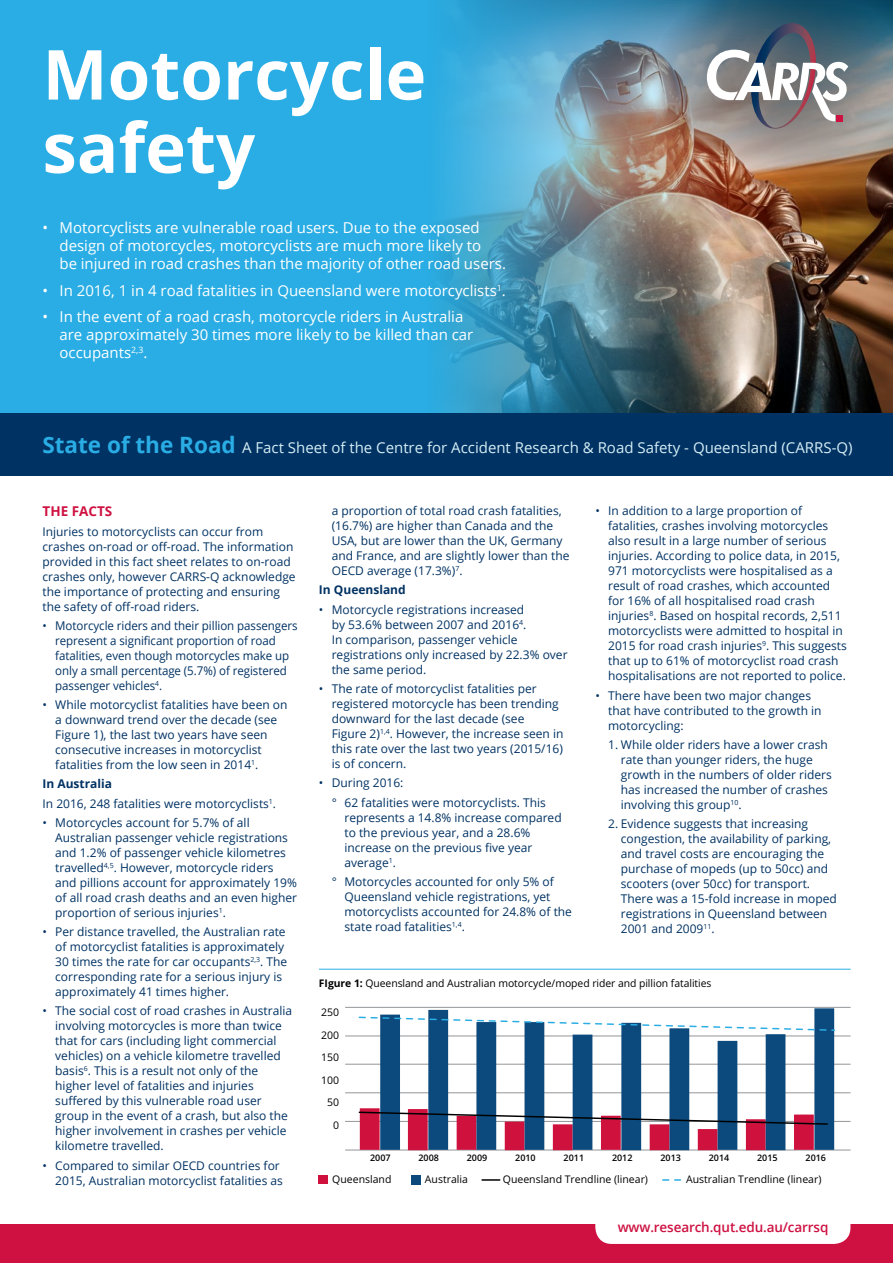
<style>
.page{position:relative;width:893px;height:1263px;background:#fff}
.page>*{position:absolute;margin:0;border:0;box-sizing:border-box;transform-origin:0 0}
.t1{font:700 69px/73.3px "Open Sans";color:#fff}
.t2{font:15px/18px "Open Sans";color:#fff}
.t3{font:15px "Open Sans";color:#d5eef6}
.t4{font:600 13.5px "Open Sans";letter-spacing:-.01em;color:#ce1141}
.t5{font:700 13.5px "Open Sans";color:#ce1141}
.t6{font:12px/15px "Open Sans";color:#003263}
.t7{font:12px/15px "Open Sans";color:#003263;scale:.96 1}
.t8{font:700 12px "Open Sans";color:#003263}
.t9{font:10.5px/22.5px "Open Sans";color:#000101;text-align:right}
.t10{font:600 9px "Open Sans";color:#000101}
.s1{font-weight:700;font-size:22.5px;color:#29ade4}
.s2{font-weight:700}
</style>
<div class="page">
<div style="left:0;top:1225px;width:893px;height:38px;background:#ce1141"></div>
<div style="left:595px;top:1208px;width:255px;height:36px;background:#fff;border-radius:16px"></div>
<div style="left:0;top:412px;width:893px;height:64px;background:#003263"></div>
<hr style="left:345px;top:1121px;width:505px;height:1px;background:#939598">
<hr style="left:345px;top:1092px;width:505px;height:1px;background:#939598">
<hr style="left:345px;top:1064px;width:505px;height:1px;background:#939598">
<hr style="left:345px;top:1035px;width:505px;height:1px;background:#939598">
<hr style="left:345px;top:1007px;width:505px;height:1px;background:#939598">
<hr style="left:345px;top:1150px;width:505px;height:1px;background:#939598">
<div style="left:412px;top:1175px;width:9px;height:9px;background:#0c4a7d"></div>
<div style="left:319px;top:1175px;width:9px;height:9px;background:#ce123d"></div>
<svg style="left:482px;top:1179px;width:18px;height:2px"></svg>
<svg style="left:663px;top:1179px;width:17px;height:2px"></svg>
<svg style="left:380px;top:1008px;width:454px;height:142px"></svg>
<svg style="left:358px;top:1108px;width:471px;height:42px"></svg>
<svg style="left:358px;top:1016px;width:478px;height:16px"></svg>
<hr style="left:319px;top:969px;width:532px;height:1px;background:#29ade4">
<img style="left:0;top:0;width:893px;height:412px">
<img style="left:651px;top:0;width:242px;height:175px">
<h1 class="t1" style="left:43px;top:36px;width:385px">Motorcycle safety</h1>
<p class="t2" style="left:60px;top:218px;width:448px;text-indent:-17px">• Motorcyclists are vulnerable road users. Due to the exposed design of motorcycles, motorcyclists are much more likely to<br>be injured in road crashes than the majority of other road users.</p>
<p class="t2" style="left:43px;top:281px;width:465px">• In 2016, 1 in 4 road fatalities in Queensland were motorcyclists<sup>1</sup>.</p>
<p class="t2" style="left:60px;top:307px;width:415px;text-indent:-17px">• In the event of a road crash, motorcycle riders in Australia are approximately 30 times more likely to be killed than car occupants<sup>2,3</sup>.</p>
<p class="t3" style="left:42px;top:437px;width:812px"><span class="s1">State of the Road</span> A Fact Sheet of the Centre for Accident Research &amp; Road Safety - Queensland (CARRS-Q)</p>
<p class="t5" style="left:43px;top:502px;width:71px">THE FACTS</p>
<p class="t6" style="left:43px;top:523px;width:255px">Injuries to motorcyclists can occur from crashes on-road or off-road. The information provided in this fact sheet relates to on-road crashes only, however CARRS-Q acknowledge the importance of protecting and ensuring the safety of off-road riders.</p>
<p class="t7" style="left:55px;top:618px;width:254px;text-indent:-13px">• Motorcycle riders and their pillion passengers represent a significant proportion of road fatalities, even though motorcycles make up only a small percentage (5.7%) of registered passenger vehicles<sup>4</sup>.</p>
<p class="t6" style="left:55px;top:697px;width:234px;text-indent:-13px">• While motorcyclist fatalities have been on a downward trend over the decade (see Figure 1), the last two years have seen consecutive increases in motorcyclist fatalities from the low seen in 2014<sup>1</sup>.</p>
<p class="t6" style="left:43px;top:774px;width:235px;line-height:19.2px"><span class="s2">In Australia<br></span>In 2016, 248 fatalities were motorcyclists<sup>1</sup>.</p>
<p class="t6" style="left:55px;top:815px;width:243px;text-indent:-13px">• Motorcycles account for 5.7% of all Australian passenger vehicle registrations and 1.2% of passenger vehicle kilometres travelled<sup>4,5</sup>. However, motorcycle riders and pillions account for approximately 19% of all road crash deaths and an even higher proportion of serious injuries<sup>1</sup>.</p>
<p class="t6" style="left:55px;top:924px;width:233px;text-indent:-13px">• Per distance travelled, the Australian rate of motorcyclist fatalities is approximately 30 times the rate for car occupants<sup>2,3</sup>. The corresponding rate for a serious injury is approximately 41 times higher.</p>
<p class="t6" style="left:55px;top:1003px;width:238px;text-indent:-13px">• The social cost of road crashes in Australia involving motorcycles is more than twice that for cars (including light commercial vehicles) on a vehicle kilometre travelled basis<sup>6</sup>. This is a result not only of the higher level of fatalities and injuries suffered by this vulnerable road user group in the event of a crash, but also the higher involvement in crashes per vehicle kilometre travelled.</p>
<p class="t6" style="left:43px;top:1157px;width:242px;text-align:right">• Compared to similar OECD countries for<br>2015, Australian motorcyclist fatalities as</p>
<p class="t6" style="left:332px;top:503px;width:239px">a proportion of total road crash fatalities, (16.7%) are higher than Canada and the USA, but are lower than the UK, Germany and France, and are slightly lower than the OECD average (17.3%)<sup>7</sup>.</p>
<p class="t8" style="left:319px;top:582px;width:88px">In Queensland</p>
<p class="t6" style="left:332px;top:602px;width:237px;text-indent:-13px">• Motorcycle registrations increased<br>by 53.6% between 2007 and 2016<sup>4</sup>.<br>In comparison, passenger vehicle registrations only increased by 22.3% over the same period.</p>
<p class="t6" style="left:332px;top:681px;width:233px;text-indent:-13px">• The rate of motorcyclist fatalities per registered motorcycle has been trending downward for the last decade (see<br>Figure 2)<sup>1,4</sup>. However, the increase seen in this rate over the last two years (2015/16) is of concern.</p>
<p class="t6" style="left:332px;top:773px;width:216px;line-height:19.2px;text-indent:-13px">• During 2016:<br>° 62 fatalities were motorcyclists. This</p>
<p class="t6" style="left:344px;top:809px;width:219px">represents a 14.8% increase compared to the previous year, and a 28.6% increase on the previous five year average<sup>1</sup>.</p>
<p class="t6" style="left:344px;top:874px;width:229px;text-indent:-13px">° Motorcycles accounted for only 5% of Queensland vehicle registrations, yet motorcyclists accounted for 24.8% of the state road fatalities<sup>1,4</sup>.</p>
<p class="t6" style="left:608px;top:503px;width:240px;text-indent:-13px">• In addition to a large proportion of fatalities, crashes involving motorcycles also result in a large number of serious injuries. According to police data, in 2015, 971 motorcyclists were hospitalised as a result of road crashes, which accounted for 16% of all hospitalised road crash injuries<sup>8</sup>. Based on hospital records, 2,511 motorcyclists were admitted to hospital in 2015 for road crash injuries<sup>9</sup>. This suggests that up to 61% of motorcyclist road crash hospitalisations are not reported to police.</p>
<p class="t6" style="left:608px;top:687px;width:215px;text-indent:-13px">• There have been two major changes that have contributed to the growth in motorcycling:</p>
<p class="t6" style="left:621px;top:737px;width:212px;text-indent:-13px">1. While older riders have a lower crash rate than younger riders, the huge growth in the numbers of older riders has increased the number of crashes involving this group<sup>10</sup>.</p>
<p class="t6" style="left:621px;top:816px;width:217px;text-indent:-13px">2. Evidence suggests that increasing congestion, the availability of parking, and travel costs are encouraging the purchase of mopeds (up to 50cc) and scooters (over 50cc) for transport.<br>There was a 15-fold increase in moped registrations in Queensland between 2001 and 2009<sup>11</sup>.</p>
<p class="t9" style="left:319px;top:971px;width:394px"><span class="s2">FIgure 1:</span> Queensland and Australian motorcycle/moped rider and pillion fatalities</p>
<p class="t9" style="left:321px;top:1001px;width:20px">250<br>200<br>150<br>100<br>50<br>0</p>
<p class="t10" style="left:370px;top:1152px;width:22px">2007</p>
<p class="t10" style="left:418px;top:1152px;width:22px">2008</p>
<p class="t10" style="left:467px;top:1152px;width:22px">2009</p>
<p class="t10" style="left:515px;top:1152px;width:22px">2010</p>
<p class="t10" style="left:564px;top:1152px;width:22px">2011</p>
<p class="t10" style="left:612px;top:1152px;width:22px">2012</p>
<p class="t10" style="left:660px;top:1152px;width:22px">2013</p>
<p class="t10" style="left:709px;top:1152px;width:22px">2014</p>
<p class="t10" style="left:757px;top:1152px;width:22px">2015</p>
<p class="t10" style="left:805px;top:1152px;width:22px">2016</p>
<p class="t9" style="left:332px;top:1168px;width:61px">Queensland</p>
<p class="t9" style="left:425px;top:1168px;width:45px">Australia</p>
<p class="t9" style="left:503px;top:1168px;width:147px">Queensland Trendline (linear)</p>
<p class="t9" style="left:686px;top:1168px;width:137px">Australian Trendline (linear)</p>
<p class="t4" style="left:618px;top:1217px;width:212px">www.research.qut.edu.au/carrsq</p>
</div>
